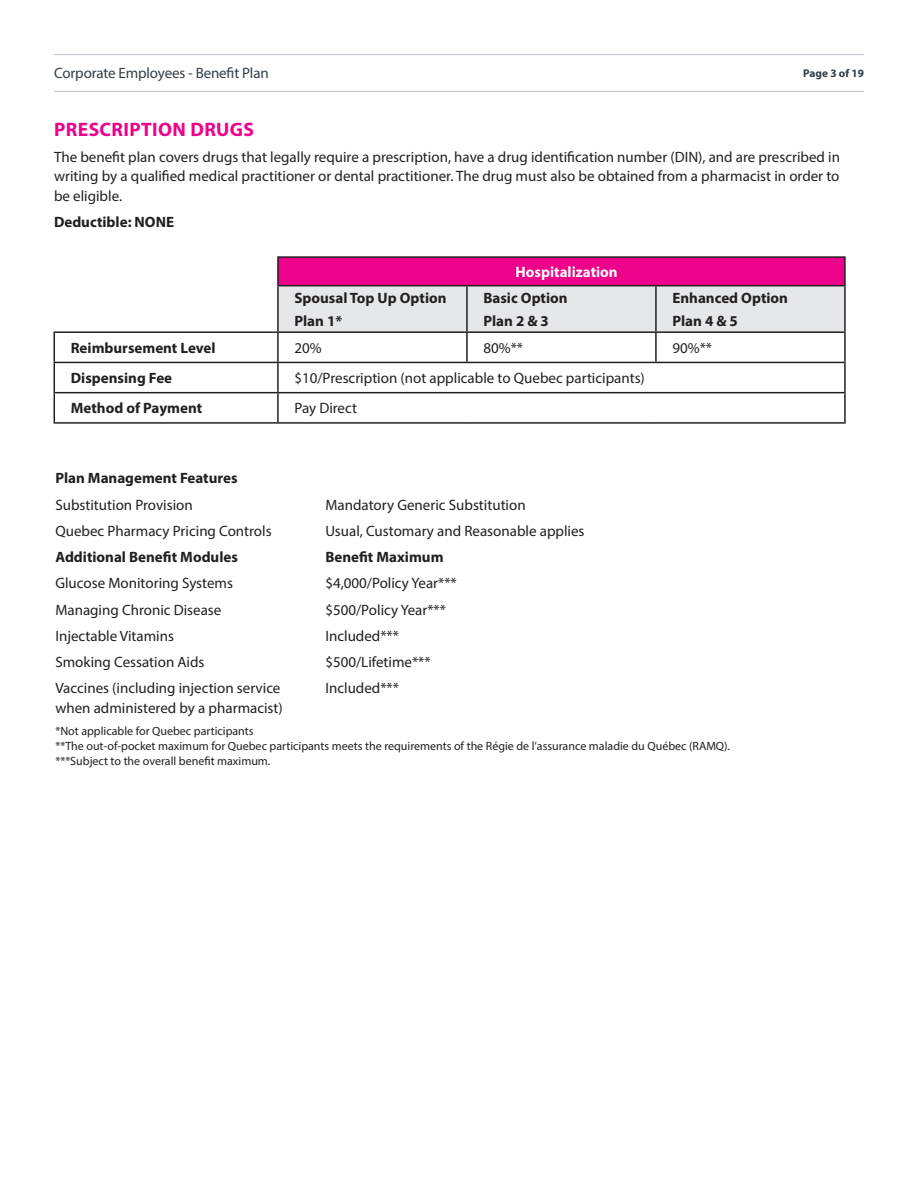
<style>
.page{position:relative;width:918px;height:1188px;background:#fff}
.page>*{position:absolute;margin:0;border:0;box-sizing:border-box;transform-origin:0 0}
.Subhead_Level_1{font:700 19.5px "Myriad Pro";letter-spacing:.02em;color:#ed028c}
.Body_Copy{font:15px/19.5px "Myriad Pro";color:#231f20;text-align:justify}
.Bullets{font:700 15px "Myriad Pro";color:#231f20}
.Body_Copy-2{font:700 15px "Myriad Pro";color:#231f20}
.Bullets-2{font:15px "Myriad Pro";color:#231f20}
.t1{font:15px "Myriad Pro";letter-spacing:-.01em;color:#313e48}
.Bullets-3{font:700 15px "Myriad Pro";color:#fff}
.Body_Copy-3{font:12px/15px "Myriad Pro";color:#231f20}
.t2{font:700 11.25px "Myriad Pro";color:#303d47}
</style>
<div class="page">
<hr style="left:54px;top:54px;width:810px;height:1px;background:#bfc5ca">
<hr style="left:54px;top:91px;width:810px;height:1px;background:#bfc5ca">
<div style="left:278px;top:257px;width:567px;height:29px;background:#ed028c"></div>
<div style="left:279px;top:286px;width:565px;height:45px;background:#e6e7e9"></div>
<hr style="left:277px;top:256px;width:190px;height:2px;background:#231f20">
<hr style="left:467px;top:256px;width:189px;height:2px;background:#231f20">
<hr style="left:656px;top:256px;width:190px;height:2px;background:#231f20">
<hr style="left:844px;top:258px;width:2px;height:27px;background:#231f20">
<hr style="left:277px;top:285px;width:190px;height:1px;background:#231f20">
<hr style="left:277px;top:286px;width:2px;height:45px;background:#231f20">
<hr style="left:467px;top:285px;width:189px;height:1px;background:#231f20">
<hr style="left:466px;top:286px;width:2px;height:45px;background:#231f20">
<hr style="left:656px;top:285px;width:190px;height:1px;background:#231f20">
<hr style="left:655px;top:286px;width:2px;height:45px;background:#231f20">
<hr style="left:844px;top:286px;width:2px;height:45px;background:#231f20">
<hr style="left:54px;top:331px;width:224px;height:2px;background:#231f20">
<hr style="left:278px;top:331px;width:189px;height:2px;background:#231f20">
<hr style="left:277px;top:333px;width:2px;height:29px;background:#231f20">
<hr style="left:467px;top:331px;width:189px;height:2px;background:#231f20">
<hr style="left:466px;top:333px;width:2px;height:29px;background:#231f20">
<hr style="left:656px;top:331px;width:190px;height:2px;background:#231f20">
<hr style="left:655px;top:333px;width:2px;height:29px;background:#231f20">
<hr style="left:844px;top:333px;width:2px;height:29px;background:#231f20">
<hr style="left:54px;top:362px;width:224px;height:1px;background:#231f20">
<hr style="left:278px;top:362px;width:189px;height:1px;background:#231f20">
<hr style="left:277px;top:363px;width:2px;height:29px;background:#231f20">
<hr style="left:467px;top:362px;width:189px;height:1px;background:#231f20">
<hr style="left:656px;top:362px;width:190px;height:1px;background:#231f20">
<hr style="left:844px;top:363px;width:2px;height:29px;background:#231f20">
<hr style="left:54px;top:392px;width:224px;height:1px;background:#231f20">
<svg style="left:54px;top:333px;width:1px;height:89px"></svg>
<hr style="left:278px;top:392px;width:189px;height:1px;background:#231f20">
<hr style="left:277px;top:393px;width:2px;height:29px;background:#231f20">
<hr style="left:467px;top:392px;width:189px;height:1px;background:#231f20">
<hr style="left:656px;top:392px;width:190px;height:1px;background:#231f20">
<hr style="left:844px;top:393px;width:2px;height:29px;background:#231f20">
<hr style="left:54px;top:422px;width:224px;height:2px;background:#231f20">
<hr style="left:278px;top:422px;width:189px;height:2px;background:#231f20">
<hr style="left:467px;top:422px;width:189px;height:2px;background:#231f20">
<hr style="left:656px;top:422px;width:190px;height:2px;background:#231f20">
<hr style="left:277px;top:258px;width:2px;height:27px;background:#231f20">
<p class="t1" style="left:54px;top:64px;width:216px">Corporate Employees - Benefit Plan</p>
<p class="t2" style="left:803px;top:65px;width:62px">Page 3 of 19</p>
<p class="Subhead_Level_1" style="left:54px;top:116px;width:201px">PRESCRIPTION DRUGS</p>
<p class="Body_Copy" style="left:54px;top:147px;width:788px">The benefit plan covers drugs that legally require a prescription, have a drug identification number (DIN), and are prescribed in writing by a qualified medical practitioner or dental practitioner. The drug must also be obtained from a pharmacist in order to be eligible.</p>
<p class="Body_Copy-2" style="left:54px;top:212px;width:122px">Deductible: NONE</p>
<p class="Bullets-3" style="left:516px;top:262px;width:104px">Hospitalization</p>
<p class="Bullets" style="left:294px;top:288px;width:154px">Spousal Top Up Option</p>
<p class="Bullets" style="left:294px;top:311px;width:49px">Plan 1*</p>
<p class="Bullets" style="left:672px;top:288px;width:117px">Enhanced Option</p>
<p class="Bullets" style="left:672px;top:311px;width:67px">Plan 4 &amp; 5</p>
<p class="Bullets" style="left:483px;top:288px;width:86px">Basic Option</p>
<p class="Bullets" style="left:483px;top:311px;width:67px">Plan 2 &amp; 3</p>
<p class="Bullets" style="left:71px;top:338px;width:146px">Reimbursement Level</p>
<p class="Bullets-2" style="left:294px;top:339px;width:29px">20%</p>
<p class="Bullets-2" style="left:483px;top:339px;width:41px">80%**</p>
<p class="Bullets-2" style="left:672px;top:339px;width:41px">90%**</p>
<p class="Bullets" style="left:71px;top:368px;width:103px">Dispensing Fee</p>
<p class="Bullets-2" style="left:294px;top:369px;width:352px">$10/Prescription (not applicable to Quebec participants)</p>
<p class="Bullets" style="left:71px;top:399px;width:133px">Method of Payment</p>
<p class="Bullets-2" style="left:294px;top:399px;width:64px">Pay Direct</p>
<p class="Body_Copy-2" style="left:55px;top:469px;width:184px">Plan Management Features</p>
<p class="Body_Copy" style="left:55px;top:495px;width:139px">Substitution Provision</p>
<p class="Body_Copy" style="left:325px;top:495px;width:202px">Mandatory Generic Substitution</p>
<p class="Body_Copy" style="left:55px;top:521px;width:218px">Quebec Pharmacy Pricing Controls</p>
<p class="Body_Copy" style="left:325px;top:521px;width:261px">Usual, Customary and Reasonable applies</p>
<p class="Body_Copy-2" style="left:55px;top:547px;width:184px">Additional Benefit Modules</p>
<p class="Body_Copy-2" style="left:325px;top:547px;width:120px">Benefit Maximum</p>
<p class="Body_Copy" style="left:55px;top:573px;width:179px">Glucose Monitoring Systems</p>
<p class="Body_Copy" style="left:325px;top:573px;width:133px">$4,000/Policy Year***</p>
<p class="Body_Copy" style="left:55px;top:600px;width:168px">Managing Chronic Disease</p>
<p class="Body_Copy" style="left:325px;top:600px;width:122px">$500/Policy Year***</p>
<p class="Body_Copy" style="left:55px;top:626px;width:120px">Injectable Vitamins</p>
<p class="Body_Copy" style="left:325px;top:626px;width:75px">Included***</p>
<p class="Body_Copy" style="left:55px;top:652px;width:151px">Smoking Cessation Aids</p>
<p class="Body_Copy" style="left:325px;top:652px;width:107px">$500/Lifetime***</p>
<p class="Body_Copy" style="left:55px;top:678px;width:227px">Vaccines (including injection service</p>
<p class="Body_Copy" style="left:325px;top:678px;width:75px">Included***</p>
<p class="Body_Copy" style="left:55px;top:698px;width:229px">when administered by a pharmacist)</p>
<p class="Body_Copy-3" style="left:55px;top:723px;width:676px">*Not applicable for Quebec participants<br>**The out-of-pocket maximum for Quebec participants meets the requirements of the Régie de l’assurance maladie du Québec (RAMQ). ***Subject to the overall benefit maximum.</p>
</div>
